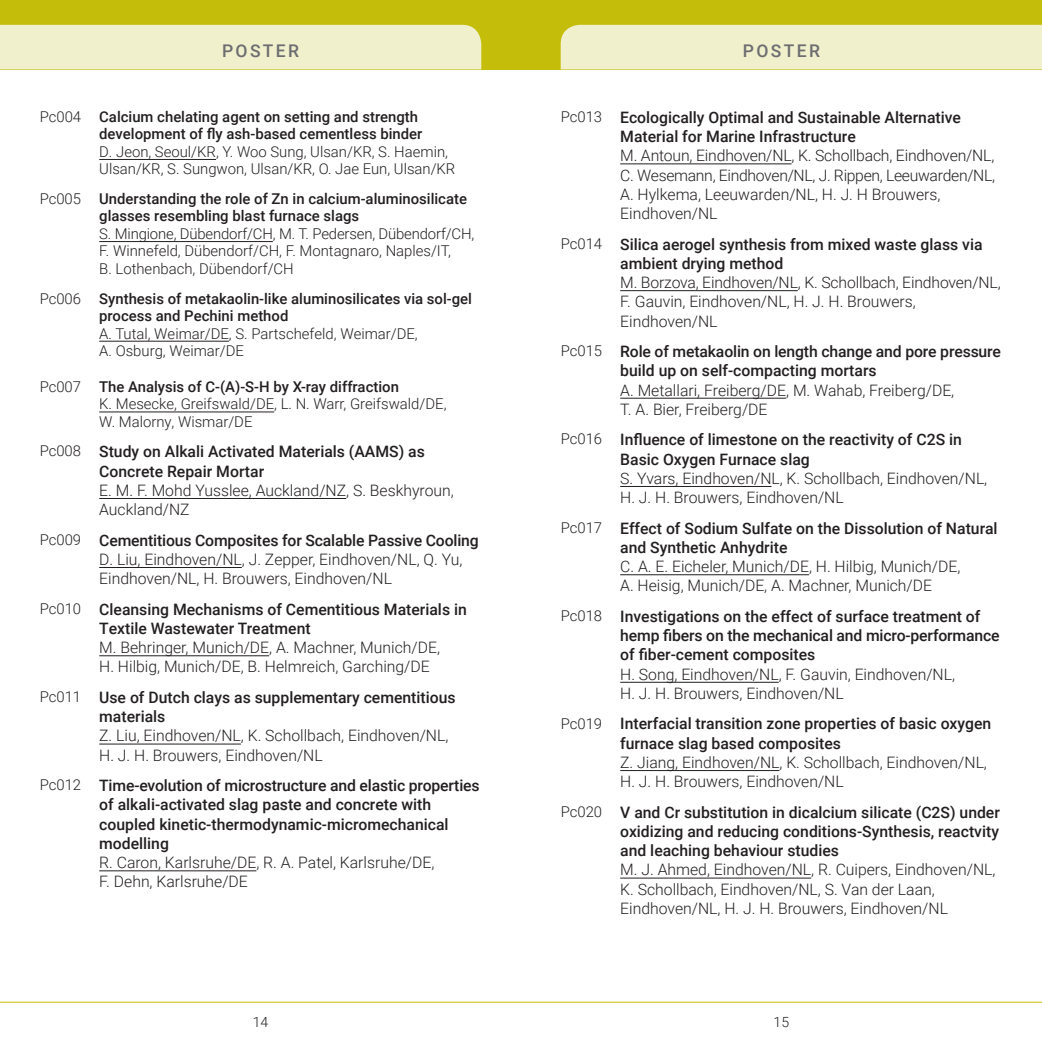
<style>
.page{position:relative;width:1042px;height:1042px;background:#fff}
.page>*{position:absolute;margin:0;border:0;box-sizing:border-box;transform-origin:0 0}
.t1{font:500 17.5px "Roboto";letter-spacing:.135em;color:#6c6d70}
.t2{font:300 15.75px/19.2px "Roboto";color:#231f20}
.t3{font:500 15.75px/19.2px "Roboto";color:#231f20}
.t4{font:300 14.88px/17.5px "Roboto";color:#231f20}
.t5{font:500 14.88px/17.5px "Roboto";color:#231f20}
.t6{font:300 14px "Roboto";color:#231f20}
.s1{font-weight:300}
.s2{font-weight:500}
.s3{font-weight:300;font-size:14.88px}
.s4{font-size:14.88px}
</style>
<div class="page">
<div style="left:0;top:0;width:1042px;height:69px;background:#c4bd09"></div>
<div style="left:0;top:25px;width:481px;height:44px;background:#f1f0cd"></div>
<div style="left:561px;top:25px;width:481px;height:44px;background:#f1f0cd"></div>
<hr style="left:0;top:1002px;width:521px;height:1px;background:#c4bd09">
<hr style="left:521px;top:1002px;width:521px;height:1px;background:#c4bd09">
<hr style="left:620px;top:164px;width:171px;height:1px;background:#231f20">
<hr style="left:620px;top:290px;width:178px;height:1px;background:#231f20">
<hr style="left:620px;top:398px;width:166px;height:1px;background:#231f20">
<hr style="left:620px;top:486px;width:151px;height:1px;background:#231f20">
<hr style="left:620px;top:574px;width:189px;height:1px;background:#231f20">
<hr style="left:620px;top:682px;width:159px;height:1px;background:#231f20">
<hr style="left:620px;top:770px;width:159px;height:1px;background:#231f20">
<hr style="left:620px;top:878px;width:191px;height:1px;background:#231f20">
<hr style="left:99px;top:159px;width:117px;height:1px;background:#231f20">
<hr style="left:99px;top:241px;width:174px;height:1px;background:#231f20">
<hr style="left:99px;top:341px;width:130px;height:1px;background:#231f20">
<hr style="left:99px;top:412px;width:175px;height:1px;background:#231f20">
<hr style="left:99px;top:498px;width:247px;height:1px;background:#231f20">
<hr style="left:99px;top:567px;width:143px;height:1px;background:#231f20">
<hr style="left:99px;top:655px;width:170px;height:1px;background:#231f20">
<hr style="left:99px;top:744px;width:142px;height:1px;background:#231f20">
<hr style="left:99px;top:870px;width:157px;height:1px;background:#231f20">
<p class="t1" style="left:222px;top:38px;width:79px">POSTER</p>
<p class="t1" style="left:743px;top:38px;width:79px">POSTER</p>
<p class="t5" style="left:40px;top:107px;width:384px;text-align:right"><span class="s1">Pc004</span> Calcium chelating agent on setting and strength development of fly ash-based cementless binder</p>
<p class="t4" style="left:99px;top:142px;width:358px">D. Jeon, Seoul/KR, Y. Woo Sung, Ulsan/KR, S. Haemin,<br>Ulsan/KR, S. Sungwon, Ulsan/KR, O. Jae Eun, Ulsan/KR</p>
<p class="t5" style="left:99px;top:189px;width:369px;text-indent:-60px"><span class="s1">Pc005</span> Understanding the role of Zn in calcium-aluminosilicate glasses resembling blast furnace slags</p>
<p class="t4" style="left:99px;top:224px;width:377px">S. Mingione, Dübendorf/CH, M. T. Pedersen, Dübendorf/CH,<br>F. Winnefeld, Dübendorf/CH, F. Montagnaro, Naples/IT,<br>B. Lothenbach, Dübendorf/CH</p>
<p class="t5" style="left:99px;top:289px;width:374px;text-indent:-60px"><span class="s1">Pc006</span> Synthesis of metakaolin-like aluminosilicates via sol-gel process and Pechini method</p>
<p class="t4" style="left:99px;top:324px;width:320px">A. Tutal, Weimar/DE, S. Partschefeld, Weimar/DE,<br>A. Osburg, Weimar/DE</p>
<p class="t4" style="left:99px;top:377px;width:349px;text-indent:-60px">Pc007 <span class="s2">The Analysis of C-(A)-S-H by X-ray diffraction<br></span>K. Mesecke, Greifswald/DE, L. N. Warr, Greifswald/DE,<br>W. Malorny, Wismar/DE</p>
<p class="t3" style="left:99px;top:441px;width:327px;text-indent:-60px"><span class="s3">Pc008</span> Study on Alkali Activated Materials (AAMS) as<br>Concrete Repair Mortar</p>
<p class="t2" style="left:99px;top:480px;width:356px">E. M. F. Mohd Yusslee, Auckland/NZ, S. Beskhyroun,<br>Auckland/NZ</p>
<p class="t2" style="left:99px;top:530px;width:381px;text-indent:-60px"><span class="s4">Pc009</span> <span class="s2">Cementitious Composites for Scalable Passive Cooling<br></span>D. Liu, Eindhoven/NL, J. Zepper, Eindhoven/NL, Q. Yu,<br>Eindhoven/NL, H. Brouwers, Eindhoven/NL</p>
<p class="t3" style="left:99px;top:599px;width:369px;text-indent:-60px"><span class="s3">Pc010</span> Cleansing Mechanisms of Cementitious Materials in<br>Textile Wastewater Treatment</p>
<p class="t2" style="left:99px;top:637px;width:342px">M. Behringer, Munich/DE, A. Machner, Munich/DE,<br>H. Hilbig, Munich/DE, B. Helmreich, Garching/DE</p>
<p class="t3" style="left:99px;top:687px;width:358px;text-indent:-60px"><span class="s3">Pc011</span> Use of Dutch clays as supplementary cementitious materials</p>
<p class="t2" style="left:99px;top:725px;width:351px">Z. Liu, Eindhoven/NL, K. Schollbach, Eindhoven/NL,<br>H. J. H. Brouwers, Eindhoven/NL</p>
<p class="t3" style="left:99px;top:775px;width:382px;text-indent:-60px"><span class="s3">Pc012</span> Time-evolution of microstructure and elastic properties of alkali-activated slag paste and concrete with coupled kinetic-thermodynamic-micromechanical modelling</p>
<p class="t2" style="left:99px;top:852px;width:337px">R. Caron, Karlsruhe/DE, R. A. Patel, Karlsruhe/DE,<br>F. Dehn, Karlsruhe/DE</p>
<p class="t3" style="left:620px;top:107px;width:342px;text-indent:-60px"><span class="s3">Pc013</span> Ecologically Optimal and Sustainable Alternative<br>Material for Marine Infrastructure</p>
<p class="t2" style="left:620px;top:145px;width:376px">M. Antoun, Eindhoven/NL, K. Schollbach, Eindhoven/NL, C. Wesemann, Eindhoven/NL, J. Rippen, Leeuwarden/NL, A. Hylkema, Leeuwarden/NL, H. J. H Brouwers, Eindhoven/NL</p>
<p class="t3" style="left:620px;top:234px;width:364px;text-indent:-60px"><span class="s3">Pc014</span> Silica aerogel synthesis from mixed waste glass via ambient drying method</p>
<p class="t2" style="left:620px;top:272px;width:382px">M. Borzova, Eindhoven/NL, K. Schollbach, Eindhoven/NL,<br>F. Gauvin, Eindhoven/NL, H. J. H. Brouwers,<br>Eindhoven/NL</p>
<p class="t3" style="left:620px;top:341px;width:382px;text-indent:-60px"><span class="s3">Pc015</span> Role of metakaolin on length change and pore pressure build up on self-compacting mortars</p>
<p class="t2" style="left:620px;top:380px;width:335px">A. Metallari, Freiberg/DE, M. Wahab, Freiberg/DE,<br>T. A. Bier, Freiberg/DE</p>
<p class="t3" style="left:620px;top:429px;width:343px;text-indent:-60px"><span class="s3">Pc016</span> Influence of limestone on the reactivity of C2S in<br>Basic Oxygen Furnace slag</p>
<p class="t2" style="left:620px;top:468px;width:369px">S. Yvars, Eindhoven/NL, K. Schollbach, Eindhoven/NL,<br>H. J. H. Brouwers, Eindhoven/NL</p>
<p class="t3" style="left:620px;top:518px;width:379px;text-indent:-60px"><span class="s3">Pc017</span> Effect of Sodium Sulfate on the Dissolution of Natural and Synthetic Anhydrite</p>
<p class="t2" style="left:620px;top:556px;width:342px">C. A. E. Eicheler, Munich/DE, H. Hilbig, Munich/DE,<br>A. Heisig, Munich/DE, A. Machner, Munich/DE</p>
<p class="t3" style="left:620px;top:606px;width:381px;text-indent:-60px"><span class="s3">Pc018</span> Investigations on the effect of surface treatment of hemp fibers on the mechanical and micro-performance of fiber-cement composites</p>
<p class="t2" style="left:620px;top:664px;width:336px">H. Song, Eindhoven/NL, F. Gauvin, Eindhoven/NL,<br>H. J. H. Brouwers, Eindhoven/NL</p>
<p class="t3" style="left:620px;top:713px;width:373px;text-indent:-60px"><span class="s3">Pc019</span> Interfacial transition zone properties of basic oxygen furnace slag based composites</p>
<p class="t2" style="left:620px;top:752px;width:368px">Z. Jiang, Eindhoven/NL, K. Schollbach, Eindhoven/NL,<br>H. J. H. Brouwers, Eindhoven/NL</p>
<p class="t3" style="left:620px;top:802px;width:381px;text-align:justify;text-indent:-60px"><span class="s3">Pc020</span> V and Cr substitution in dicalcium silicate (C2S) under oxidizing and reducing conditions-Synthesis, reactvity and leaching behaviour studies</p>
<p class="t2" style="left:620px;top:859px;width:377px">M. J. Ahmed, Eindhoven/NL, R. Cuipers, Eindhoven/NL,<br>K. Schollbach, Eindhoven/NL, S. Van der Laan,<br>Eindhoven/NL, H. J. H. Brouwers, Eindhoven/NL</p>
<p class="t6" style="left:253px;top:1012px;width:17px">14</p>
<p class="t6" style="left:773px;top:1012px;width:17px">15</p>
</div>
